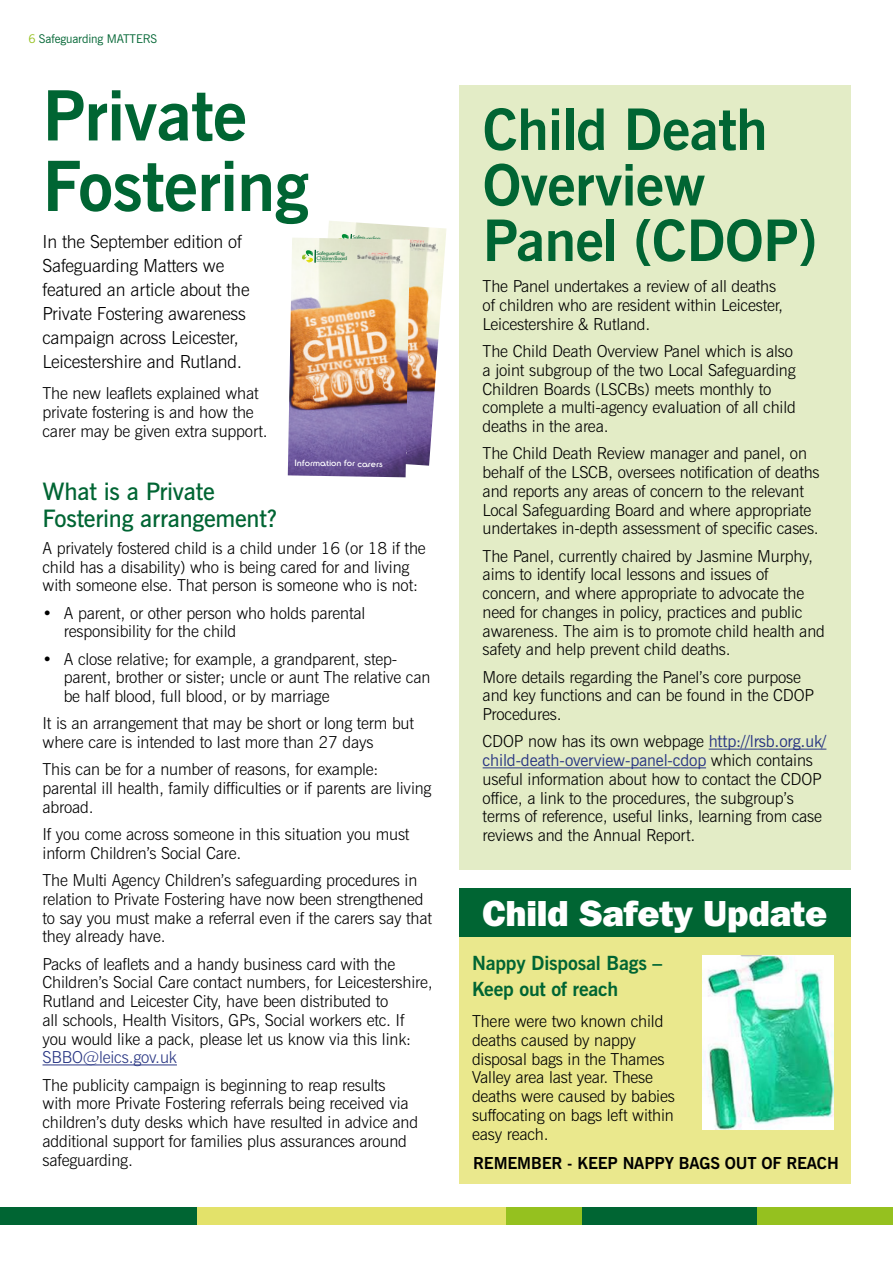
<style>
.page{position:relative;width:893px;height:1263px;background:#fff}
.page>*{position:absolute;margin:0;border:0;box-sizing:border-box;transform-origin:0 0}
.t1{font:700 69px/70.5px "News Gothic BT";letter-spacing:-.01em;color:#006533}
.t2{font:700 57px/55.5px "News Gothic BT";letter-spacing:-.01em;color:#006533}
.t3{font:800 36px "Franklin Gothic IT Cby BT";letter-spacing:-.01em;color:#fff}
.t4{font:600 24px/27px "News Gothic BT";letter-spacing:-.01em;color:#006533}
.t5{font:700 19.5px/25.5px "News Gothic BT";letter-spacing:-.01em;color:#006533}
.t6{font:300 18px/24px "News Gothic BT";letter-spacing:-.01em;color:#000}
.t7{font:300 16.5px/18.8px "News Gothic BT";letter-spacing:-.01em;color:#000}
.t8{font:700 16.5px "News Gothic BT";letter-spacing:-.01em;color:#000}
.t9{font:300 16.5px "News Gothic BT";letter-spacing:-.01em;color:#283583}
.t10{font:12px "News Gothic BT";letter-spacing:-.01em;color:#006533}
.t11{font:9px "Ronda IT Cby BT";color:#fff;scale:1.05 1}
.t12{font:5.1px/4.9px "Futura BT";color:#006533;scale:1.05 1}
.s1{color:#95c11f}
.s2{font-weight:400;color:#283583}
</style>
<div class="page">
<div style="left:699px;top:1208px;width:194px;height:17px;background:#95c11f"></div>
<div style="left:0;top:1208px;width:200px;height:17px;background:#006533"></div>
<div style="left:500px;top:1208px;width:83px;height:17px;background:#95c11f"></div>
<div style="left:198px;top:1208px;width:308px;height:17px;background:#e3e26a"></div>
<div style="left:583px;top:1208px;width:174px;height:17px;background:#006533"></div>
<hr style="left:43px;top:1064px;width:134px;height:1px;background:#283583">
<img style="left:328px;top:221px;width:118px;height:245px">
<img style="left:392px;top:237px;width:47px;height:15px">
<img style="left:288px;top:238px;width:122px;height:239px">
<svg style="left:302px;top:233px;width:75px;height:30px;background:#dde5cc"></svg>
<img style="left:357px;top:251px;width:46px;height:13px">
<div style="left:459px;top:85px;width:391px;height:785px;background:#e3ecc6"></div>
<hr style="left:709px;top:749px;width:117px;height:1px;background:#283583">
<hr style="left:483px;top:767px;width:223px;height:1px;background:#283583">
<div style="left:459px;top:889px;width:391px;height:295px;background:#eae88d"></div>
<div style="left:459px;top:889px;width:391px;height:48px;background:#006533"></div>
<img style="left:703px;top:955px;width:130px;height:174px">
<p class="t10" style="left:28px;top:32px;width:130px"><span class="s1">6</span> Safeguarding MATTERS</p>
<h1 class="t1" style="left:43px;top:80px;width:268px">Private<br>Fostering</h1>
<p class="t6" style="left:43px;top:229px;width:209px">In the September edition of<br>Safeguarding Matters we featured an article about the<br>Private Fostering awareness campaign across Leicester,<br>Leicestershire and Rutland.</p>
<p class="t7" style="left:43px;top:384px;width:227px">The new leaflets explained what private fostering is and how the carer may be given extra support.</p>
<p class="t12" style="left:353px;top:234px;width:28px;rotate:4deg">Safeguarding</p>
<p class="t12" style="left:317px;top:250px;width:31px;rotate:1deg">Safeguarding<br>ChildrenBoard</p>
<p class="t11" style="left:295px;top:457px;width:86px;rotate:1deg">Information for carers</p>
<h3 class="t4" style="left:43px;top:477px;width:236px">What is a Private<br>Fostering arrangement?</h3>
<p class="t7" style="left:43px;top:538px;width:385px">A privately fostered child is a child under 16 (or 18 if the child has a disability) who is being cared for and living with someone else. That person is someone who is not:</p>
<p class="t7" style="left:64px;top:603px;width:303px;text-indent:-21px">• A parent, or other person who holds parental responsibility for the child</p>
<p class="t7" style="left:64px;top:649px;width:368px;text-indent:-21px">• A close relative; for example, a grandparent, step&shy;parent, brother or sister; uncle or aunt The relative can be half blood, full blood, or by marriage</p>
<p class="t7" style="left:43px;top:714px;width:373px">It is an arrangement that may be short or long term but where care is intended to last more than 27 days</p>
<p class="t7" style="left:43px;top:760px;width:391px">This can be for a number of reasons, for example: parental ill health, family difficulties or if parents are living abroad.</p>
<p class="t7" style="left:43px;top:825px;width:368px">If you come across someone in this situation you must inform Children’s Social Care.</p>
<p class="t7" style="left:43px;top:871px;width:391px">The Multi Agency Children’s safeguarding procedures in relation to Private Fostering have now been strengthened to say you must make a referral even if the carers say that they already have.</p>
<p class="t7" style="left:43px;top:954px;width:392px">Packs of leaflets and a handy business card with the Children’s Social Care contact numbers, for Leicestershire, Rutland and Leicester City, have been distributed to<br>all schools, Health Visitors, GPs, Social workers etc. If you would like a pack, please let us know via this link:</p>
<p class="t9" style="left:43px;top:1047px;width:136px">SBBO@leics.gov.uk</p>
<p class="t7" style="left:43px;top:1075px;width:377px">The publicity campaign is beginning to reap results with more Private Fostering referrals being received via children’s duty desks which have resulted in advice and additional support for families plus assurances around safeguarding.</p>
<h2 class="t2" style="left:483px;top:101px;width:336px">Child Death<br>Overview<br>Panel (CDOP)</h2>
<p class="t7" style="left:483px;top:277px;width:302px">The Panel undertakes a review of all deaths of children who are resident within Leicester,<br>Leicestershire &amp; Rutland.</p>
<p class="t7" style="left:483px;top:342px;width:315px">The Child Death Overview Panel which is also a joint subgroup of the two Local Safeguarding Children Boards (LSCBs) meets monthly to complete a multi-agency evaluation of all child deaths in the area.</p>
<p class="t7" style="left:483px;top:444px;width:339px">The Child Death Review manager and panel, on behalf of the LSCB, oversees notification of deaths and reports any areas of concern to the relevant Local Safeguarding Board and where appropriate undertakes in-depth assessment of specific cases.</p>
<p class="t7" style="left:483px;top:546px;width:344px">The Panel, currently chaired by Jasmine Murphy, aims to identify local lessons and issues of concern, and where appropriate to advocate the need for changes in policy, practices and public awareness. The aim is to promote child health and safety and help prevent child deaths.</p>
<p class="t7" style="left:483px;top:667px;width:333px">More details regarding the Panel’s core purpose and key functions and can be found in the CDOP<br>Procedures.</p>
<p class="t7" style="left:483px;top:732px;width:345px">CDOP now has its own webpage <span class="s2">http://lrsb.org.uk/ child-death-overview-panel-cdop</span> which contains useful information about how to contact the CDOP office, a link to the procedures, the subgroup’s terms of reference, useful links, learning from case reviews and the Annual Report.</p>
<h3 class="t3" style="left:482px;top:890px;width:347px">Child Safety Update</h3>
<p class="t5" style="left:472px;top:950px;width:192px">Nappy Disposal Bags –<br>Keep out of reach</p>
<p class="t7" style="left:472px;top:1012px;width:204px">There were two known child deaths caused by nappy disposal bags in the Thames<br>Valley area last year. These deaths were caused by babies suffocating on bags left within easy reach.</p>
<p class="t8" style="left:473px;top:1153px;width:367px">REMEMBER - KEEP NAPPY BAGS OUT OF REACH</p>
</div>
